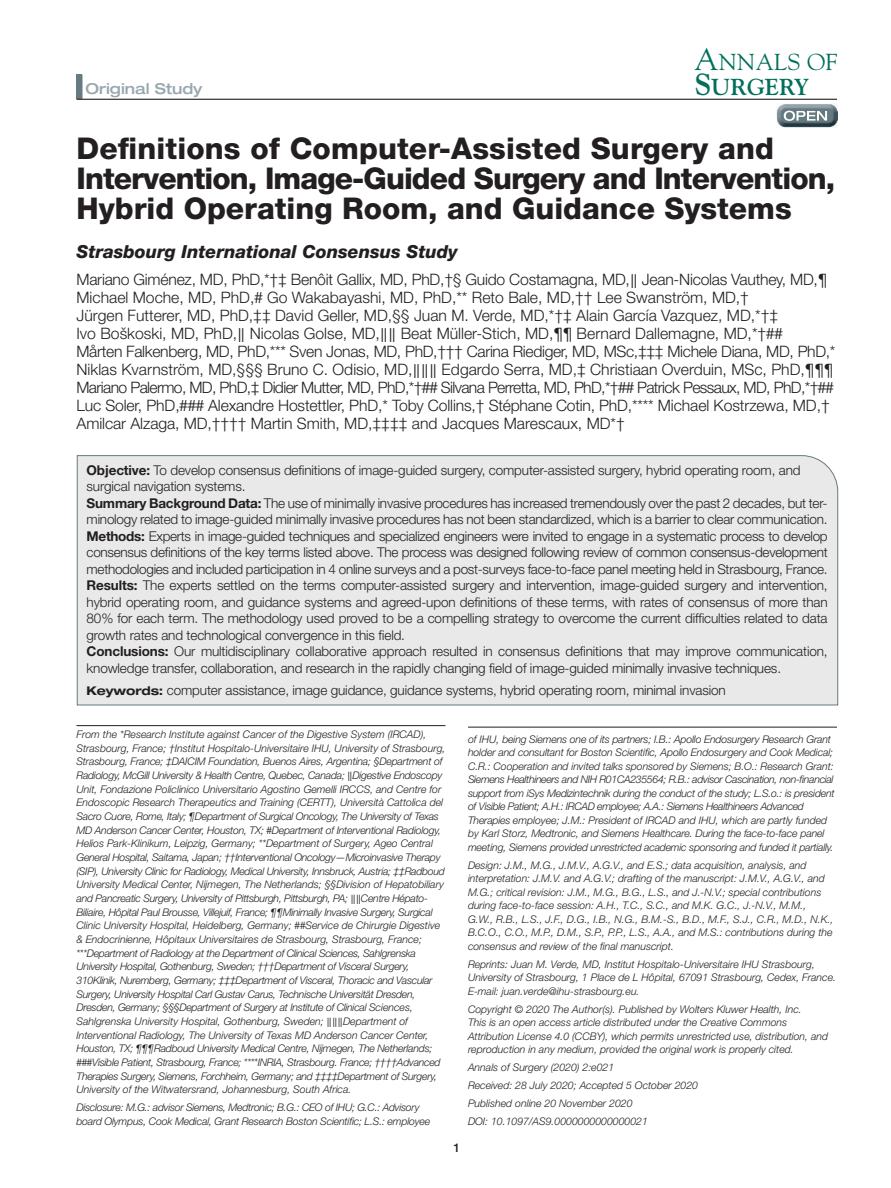
<style>
.page{position:relative;width:891px;height:1188px;background:#fff}
.page>*{position:absolute;margin:0;border:0;box-sizing:border-box;transform-origin:0 0}
.t1{font:800 30px/30px "Helvetica Neue LT Std";color:#231f20}
.t2{font:22.95px/25.2px "Goudy";letter-spacing:.01em;color:#016f5a}
.t3{font:italic 800 18px "Helvetica Neue LT Std";color:#231f20}
.t4{font:300 15.75px/18px "Helvetica Neue LT Std";letter-spacing:-.005em;color:#231f20}
.t5{font:500 expanded 15px "Helvetica Neue LT Std";color:#98a8ae}
.t6{font:300 13.5px/16.5px "Helvetica Neue LT Std";letter-spacing:-.01em;color:#231f20}
.t7{font:500 12px "Helvetica Neue LT Std";color:#231f20}
.t8{font:italic 300 10.5px/13.6px "Helvetica Neue LT Std";letter-spacing:-.01em;color:#231f20}
.s1{font-size:30.45px}
.s2{font-weight:700;font-size:30.45px}
.s3{font-weight:700}
.s4{font-family:"STIX General";font-weight:400}
.s5{font-family:"Gandhari Unicode";font-weight:400}
.s6{font-weight:700;font-stretch:expanded;font-size:12px}
.s7{font-family:"STIX General";font-weight:400;font-style:normal}
.s8{font-family:"Gandhari Unicode";font-weight:400;font-style:normal}
</style>
<div class="page">
<div style="left:76px;top:74px;width:6px;height:25px;background:#677981"></div>
<hr style="left:76px;top:99px;width:761px;height:1px;background:#231f20">
<img style="left:776px;top:104px;width:61px;height:24px">
<svg style="left:784px;top:111px;width:43px;height:10px"></svg>
<hr style="left:76px;top:725px;width:370px;height:1px;background:#231f20">
<div style="left:76px;top:455px;width:762px;height:251px;background:#e9e9e9"></div>
<hr style="left:468px;top:727px;width:369px;height:1px;background:#231f20">
<h3 class="t5" style="left:86px;top:80px;width:118px">Original Study</h3>
<h2 class="t2" style="left:694px;top:49px;width:144px"><span class="s1">A</span>NNALS OF<br><span class="s2">S</span><span class="s3">URGERY</span></h2>
<h1 class="t1" style="left:76px;top:134px;width:760px">Definitions of Computer-Assisted Surgery and<br>Intervention, Image-Guided Surgery and Intervention,<br>Hybrid Operating Room, and Guidance Systems</h1>
<h3 class="t3" style="left:76px;top:241px;width:383px">Strasbourg International Consensus Study</h3>
<p class="t4" style="left:76px;top:270px;width:761px">Mariano Giménez, MD, PhD,*†‡ Benôit Gallix, MD, PhD,†§ Guido Costamagna, MD,<span class="s4">∥</span> Jean-Nicolas Vauthey, MD,¶ Michael Moche, MD, PhD,<span class="s5">#</span> Go Wakabayashi, MD, PhD,** Reto Bale, MD,†† Lee Swanström, MD,†<br>Jürgen Futterer, MD, PhD,‡‡ David Geller, MD,§§ Juan M. Verde, MD,*†‡ Alain García Vazquez, MD,*†‡<br>Ivo Boškoski, MD, PhD,<span class="s4">∥</span> Nicolas Golse, MD,<span class="s4">∥∥</span> Beat Müller-Stich, MD,¶¶ Bernard Dallemagne, MD,*†<span class="s5">##<br></span>Mårten Falkenberg, MD, PhD,*** Sven Jonas, MD, PhD,††† Carina Riediger, MD, MSc,‡‡‡ Michele Diana, MD, PhD,* Niklas Kvarnström, MD,§§§ Bruno C. Odisio, MD,<span class="s4">∥∥∥</span> Edgardo Serra, MD,‡ Christiaan Overduin, MSc, PhD,¶¶¶ Mariano Palermo, MD, PhD,‡ Didier Mutter, MD, PhD,*†<span class="s5">##</span> Silvana Perretta, MD, PhD,*†<span class="s5">##</span> Patrick Pessaux, MD, PhD,*†<span class="s5">## </span>Luc Soler, PhD,<span class="s5">###</span> Alexandre Hostettler, PhD,* Toby Collins,† Stéphane Cotin, PhD,**** Michael Kostrzewa, MD,† Amilcar Alzaga, MD,†††† Martin Smith, MD,‡‡‡‡ and Jacques Marescaux, MD*†</p>
<p class="t6" style="left:87px;top:461px;width:743px"><span class="s3">Objective:</span> To develop consensus definitions of image-guided surgery, computer-assisted surgery, hybrid operating room, and surgical navigation systems.<br><span class="s3">Summary Background Data:</span> The use of minimally invasive procedures has increased tremendously over the past 2 decades, but ter&shy;minology related to image-guided minimally invasive procedures has not been standardized, which is a barrier to clear communication.<br><span class="s3">Methods:</span> Experts in image-guided techniques and specialized engineers were invited to engage in a systematic process to develop consensus definitions of the key terms listed above. The process was designed following review of common consensus-development methodologies and included participation in 4 online surveys and a post-surveys face-to-face panel meeting held in Strasbourg, France.<br><span class="s3">Results:</span> The experts settled on the terms computer-assisted surgery and intervention, image-guided surgery and intervention, hybrid operating room, and guidance systems and agreed-upon definitions of these terms, with rates of consensus of more than 80% for each term. The methodology used proved to be a compelling strategy to overcome the current difficulties related to data growth rates and technological convergence in this field.<br><span class="s3">Conclusions:</span> Our multidisciplinary collaborative approach resulted in consensus definitions that may improve communication, knowledge transfer, collaboration, and research in the rapidly changing field of image-guided minimally invasive techniques.</p>
<p class="t6" style="left:87px;top:682px;width:641px"><span class="s6">Keywords:</span> computer assistance, image guidance, guidance systems, hybrid operating room, minimal invasion</p>
<p class="t8" style="left:468px;top:732px;width:368px">of IHU, being Siemens one of its partners; I.B.: Apollo Endosurgery Research Grant holder and consultant for Boston Scientific, Apollo Endosurgery and Cook Medical; C.R.: Cooperation and invited talks sponsored by Siemens; B.O.: Research Grant:<br>Siemens Healthineers and NIH R01CA235564; R.B.: advisor Cascination, non-financial support from iSys Medizintechnik during the conduct of the study; L.S.o.: is president of Visible Patient; A.H.: IRCAD employee; A.A.: Siemens Healthineers Advanced Therapies employee; J.M.: President of IRCAD and IHU, which are partly funded by Karl Storz, Medtronic, and Siemens Healthcare. During the face-to-face panel meeting, Siemens provided unrestricted academic sponsoring and funded it partially.</p>
<p class="t8" style="left:468px;top:858px;width:367px">Design: J.M., M.G., J.M.V., A.G.V., and E.S.; data acquisition, analysis, and interpretation: J.M.V. and A.G.V.; drafting of the manuscript: J.M.V., A.G.V., and M.G.; critical revision: J.M., M.G., B.G., L.S., and J.-N.V.; special contributions during face-to-face session: A.H., T.C., S.C., and M.K. G.C., J.-N.V., M.M., G.W., R.B., L.S., J.F., D.G., I.B., N.G., B.M.-S., B.D., M.F., S.J., C.R., M.D., N.K., B.C.O., C.O., M.P., D.M., S.P., P.P., L.S., A.A., and M.S.: contributions during the consensus and review of the final manuscript.</p>
<p class="t8" style="left:468px;top:957px;width:370px">Reprints: Juan M. Verde, MD, Institut Hospitalo-Universitaire IHU Strasbourg,<br>University of Strasbourg, 1 Place de L Hôpital, 67091 Strasbourg, Cedex, France.<br>E-mail: juan.verde@ihu-strasbourg.eu.</p>
<p class="t8" style="left:468px;top:1002px;width:362px">Copyright © 2020 The Author(s). Published by Wolters Kluwer Health, Inc.<br>This is an open access article distributed under the Creative Commons Attribution License 4.0 (CCBY), which permits unrestricted use, distribution, and reproduction in any medium, provided the original work is properly cited.</p>
<p class="t8" style="left:468px;top:1058px;width:232px;line-height:18px">Annals of Surgery (2020) 2:e021<br>Received: 28 July 2020; Accepted 5 October 2020<br>Published online 20 November 2020<br>DOI: 10.1097/AS9.0000000000000021</p>
<p class="t8" style="left:76px;top:727px;width:371px">From the *Research Institute against Cancer of the Digestive System (IRCAD), Strasbourg, France; †Institut Hospitalo-Universitaire IHU, University of Strasbourg, Strasbourg, France; ‡DAICIM Foundation, Buenos Aires, Argentina; §Department of Radiology, McGill University &amp; Health Centre, Quebec, Canada; <span class="s7">∥</span>Digestive Endoscopy Unit, Fondazione Policlinico Universitario Agostino Gemelli IRCCS, and Centre for Endoscopic Research Therapeutics and Training (CERTT), Università Cattolica del Sacro Cuore, Rome, Italy; ¶Department of Surgical Oncology, The University of Texas MD Anderson Cancer Center, Houston, TX; <span class="s8">#</span>Department of Interventional Radiology, Helios Park-Klinikum, Leipzig, Germany; **Department of Surgery, Ageo Central General Hospital, Saitama, Japan; ††Interventional Oncology—Microinvasive Therapy (SIP), University Clinic for Radiology, Medical University, Innsbruck, Austria; ‡‡Radboud University Medical Center, Nijmegen, The Netherlands; §§Division of Hepatobiliary and Pancreatic Surgery, University of Pittsburgh, Pittsburgh, PA; <span class="s7">∥∥</span>Centre Hépato-Biliaire, Hôpital Paul Brousse, Villejuif, France; ¶¶Minimally Invasive Surgery, Surgical Clinic University Hospital, Heidelberg, Germany; <span class="s8">##</span>Service de Chirurgie Digestive &amp; Endocrinienne, Hôpitaux Universitaires de Strasbourg, Strasbourg, France; ***Department of Radiology at the Department of Clinical Sciences, Sahlgrenska University Hospital, Gothenburg, Sweden; †††Department of Visceral Surgery, 310Klinik, Nuremberg, Germany; ‡‡‡Department of Visceral, Thoracic and Vascular Surgery, University Hospital Carl Gustav Carus, Technische Universität Dresden, Dresden, Germany; §§§Department of Surgery at Institute of Clinical Sciences, Sahlgrenska University Hospital, Gothenburg, Sweden; <span class="s7">∥∥∥</span>Department of Interventional Radiology, The University of Texas MD Anderson Cancer Center, Houston, TX; ¶¶¶Radboud University Medical Centre, Nijmegen, The Netherlands; <span class="s8">###</span>Visible Patient, Strasbourg, France; ****INRIA, Strasbourg. France; ††††Advanced Therapies Surgery, Siemens, Forchheim, Germany; and ‡‡‡‡Department of Surgery, University of the Witwatersrand, Johannesburg, South Africa.</p>
<p class="t8" style="left:76px;top:1101px;width:355px">Disclosure: M.G.: advisor Siemens, Medtronic; B.G.: CEO of IHU; G.C.: Advisory board Olympus, Cook Medical, Grant Research Boston Scientific; L.S.: employee</p>
<p class="t7" style="left:453px;top:1140px;width:8px">1</p>
</div>
